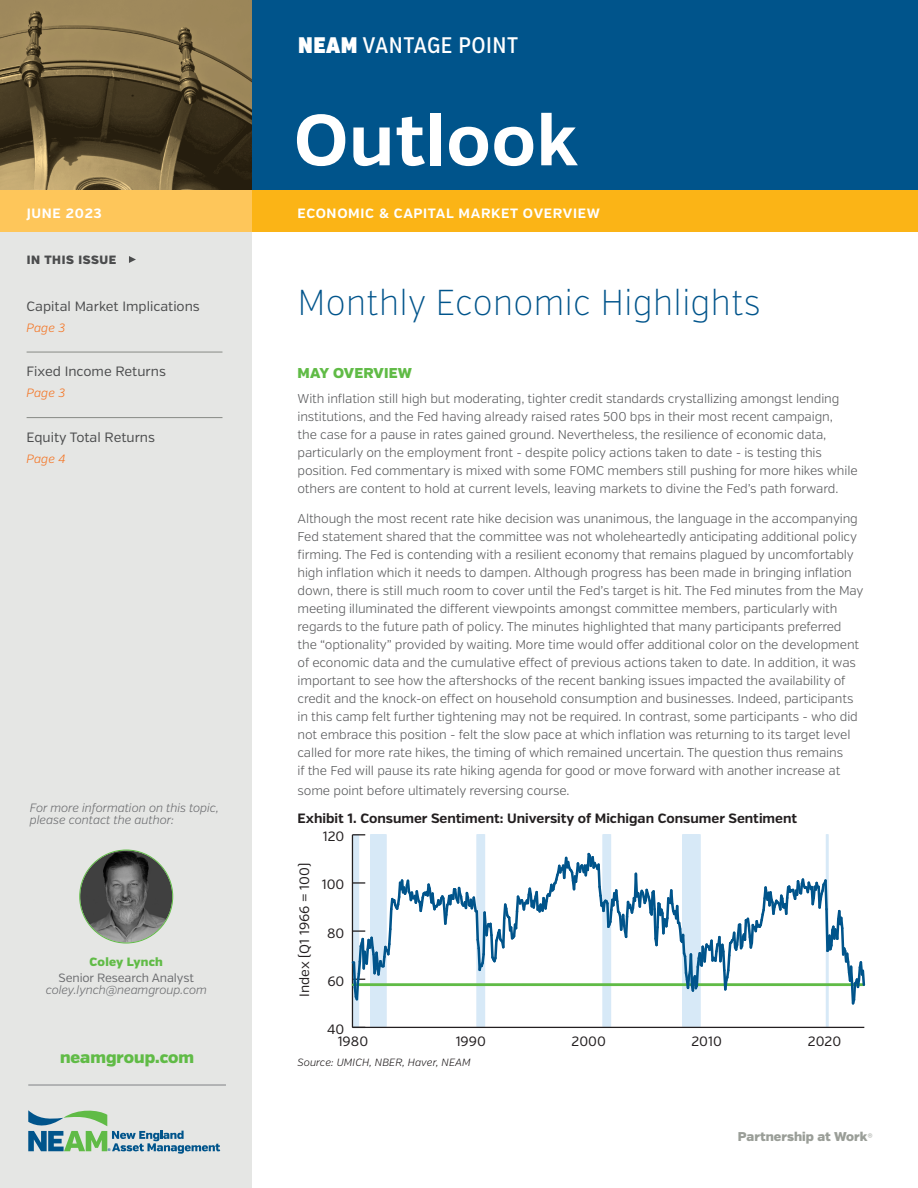
<style>
.page{position:relative;width:918px;height:1188px;background:#fff}
.page>*{position:absolute;margin:0;border:0;box-sizing:border-box;transform-origin:0 0}
.t1{font:700 72px "Verb";letter-spacing:.01em;color:#fff}
.t2{font:200 36px "Verb Cond";letter-spacing:.01em;color:#00548b}
.t3{font:500 22.5px "Verb Ex Cond";letter-spacing:.02em;color:#fff}
.t4{font:900 16.5px "Verb";color:#60bb46}
.sub-head{font:900 14.25px "Verb";letter-spacing:.01em;color:#60bb46}
.chart_title{font:700 13.5px "Verb";color:#231f20}
.side_bar_-_topics{font:13.5px "Verb";color:#4b4c4d}
.t5{font:13.5px "Verb";color:#231f20}
.t6{font:700 13.5px "Verb";letter-spacing:.05em;color:#fff}
.body_text{font:300 12.75px/18px "Verb";letter-spacing:-.01em;color:#57585a}
.t7{font:900 12.75px "Verb";color:#9a9e98}
.side_bar_-_email_add{font:italic 300 12px/12px "Verb";letter-spacing:-.01em;color:#6c6d70}
.side_bar_-_title{font:italic 300 12px/12px "Verb";letter-spacing:-.01em;color:#6c6d70;text-align:center}
.side_bar_-_page{font:italic 300 12px "Verb";color:#f47321}
.t8{font:900 12px "Verb";letter-spacing:.05em;color:#4b4c4d}
.side_bar_-_author{font:900 12px "Verb";letter-spacing:.02em;color:#60bb46}
.chart_source{font:italic 300 10.5px "Verb";color:#231f20}
.t9{font:700 3.75px "Arial";color:#00548b}
.s1{font-weight:400;font-style:normal}
.s2{font-family:"Verb Ex Cond Ultra";font-weight:400}
.s3{font-weight:300;font-size:10.5px}
</style>
<div class="page">
<svg style="left:0;top:0;width:252px;height:190px"></svg>
<div style="left:252px;top:0;width:666px;height:191px;background:#00548b"></div>
<div style="left:0;top:199px;width:252px;height:989px;background:#e5e6e4"></div>
<svg style="left:28px;top:1110px;width:192px;height:44px"></svg>
<hr style="left:28px;top:1085px;width:198px;height:1px;background:#808285">
<svg style="left:129px;top:256px;width:7px;height:7px"></svg>
<div style="left:3px;top:190px;width:915px;height:42px;background:#fbb416"></div>
<div style="left:0;top:190px;width:252px;height:42px;background:#fec65a"></div>
<hr style="left:27px;top:352px;width:195px;height:1px;background:#878b85">
<hr style="left:27px;top:417px;width:195px;height:1px;background:#878b85">
<img style="left:80px;top:850px;width:92px;height:93px;border-radius:46px">
<hr style="left:353px;top:834px;width:2px;height:193px;background:#d7e9f7">
<hr style="left:355px;top:834px;width:2px;height:193px;background:#d7e9f7">
<hr style="left:357px;top:834px;width:1px;height:193px;background:#d7e9f7">
<hr style="left:358px;top:834px;width:1px;height:193px;background:#d7e9f7">
<hr style="left:370px;top:834px;width:1px;height:193px;background:#d7e9f7">
<hr style="left:371px;top:834px;width:1px;height:193px;background:#d7e9f7">
<hr style="left:372px;top:834px;width:1px;height:193px;background:#d7e9f7">
<hr style="left:373px;top:834px;width:1px;height:193px;background:#d7e9f7">
<hr style="left:374px;top:834px;width:1px;height:193px;background:#d7e9f7">
<hr style="left:375px;top:834px;width:1px;height:193px;background:#d7e9f7">
<hr style="left:376px;top:834px;width:1px;height:193px;background:#d7e9f7">
<hr style="left:377px;top:834px;width:1px;height:193px;background:#d7e9f7">
<hr style="left:378px;top:834px;width:1px;height:193px;background:#d7e9f7">
<hr style="left:379px;top:834px;width:1px;height:193px;background:#d7e9f7">
<hr style="left:380px;top:834px;width:1px;height:193px;background:#d7e9f7">
<hr style="left:381px;top:834px;width:1px;height:193px;background:#d7e9f7">
<hr style="left:382px;top:834px;width:1px;height:193px;background:#d7e9f7">
<hr style="left:383px;top:834px;width:1px;height:193px;background:#d7e9f7">
<hr style="left:384px;top:834px;width:2px;height:193px;background:#d7e9f7">
<hr style="left:385px;top:834px;width:2px;height:193px;background:#d7e9f7">
<hr style="left:476px;top:834px;width:2px;height:193px;background:#d7e9f7">
<hr style="left:478px;top:834px;width:2px;height:193px;background:#d7e9f7">
<hr style="left:480px;top:834px;width:2px;height:193px;background:#d7e9f7">
<hr style="left:482px;top:834px;width:1px;height:193px;background:#d7e9f7">
<hr style="left:483px;top:834px;width:1px;height:193px;background:#d7e9f7">
<hr style="left:484px;top:834px;width:1px;height:193px;background:#d7e9f7">
<hr style="left:602px;top:834px;width:2px;height:193px;background:#d7e9f7">
<hr style="left:604px;top:834px;width:2px;height:193px;background:#d7e9f7">
<hr style="left:606px;top:834px;width:2px;height:193px;background:#d7e9f7">
<hr style="left:608px;top:834px;width:1px;height:193px;background:#d7e9f7">
<hr style="left:609px;top:834px;width:1px;height:193px;background:#d7e9f7">
<hr style="left:610px;top:834px;width:1px;height:193px;background:#d7e9f7">
<hr style="left:682px;top:834px;width:1px;height:193px;background:#d7e9f7">
<hr style="left:683px;top:834px;width:1px;height:193px;background:#d7e9f7">
<hr style="left:684px;top:834px;width:1px;height:193px;background:#d7e9f7">
<hr style="left:685px;top:834px;width:1px;height:193px;background:#d7e9f7">
<hr style="left:686px;top:834px;width:1px;height:193px;background:#d7e9f7">
<hr style="left:687px;top:834px;width:1px;height:193px;background:#d7e9f7">
<hr style="left:688px;top:834px;width:1px;height:193px;background:#d7e9f7">
<hr style="left:689px;top:834px;width:1px;height:193px;background:#d7e9f7">
<hr style="left:690px;top:834px;width:1px;height:193px;background:#d7e9f7">
<hr style="left:691px;top:834px;width:1px;height:193px;background:#d7e9f7">
<hr style="left:692px;top:834px;width:1px;height:193px;background:#d7e9f7">
<hr style="left:693px;top:834px;width:1px;height:193px;background:#d7e9f7">
<hr style="left:694px;top:834px;width:1px;height:193px;background:#d7e9f7">
<hr style="left:695px;top:834px;width:1px;height:193px;background:#d7e9f7">
<hr style="left:696px;top:834px;width:1px;height:193px;background:#d7e9f7">
<hr style="left:697px;top:834px;width:1px;height:193px;background:#d7e9f7">
<hr style="left:698px;top:834px;width:1px;height:193px;background:#d7e9f7">
<hr style="left:699px;top:834px;width:2px;height:193px;background:#d7e9f7">
<hr style="left:826px;top:834px;width:2px;height:193px;background:#d7e9f7">
<hr style="left:827px;top:834px;width:2px;height:193px;background:#d7e9f7">
<hr style="left:352px;top:1027px;width:512px;height:1px;background:#231f20">
<hr style="left:352px;top:835px;width:1px;height:192px;background:#231f20">
<svg style="left:352px;top:834px;width:13px;height:1px"></svg>
<svg style="left:351px;top:851px;width:514px;height:155px"></svg>
<p class="t6" style="left:27px;top:205px;width:77px">JUNE 2023</p>
<p class="t8" style="left:27px;top:253px;width:91px">IN THIS ISSUE</p>
<p class="side_bar_-_topics" style="left:27px;top:298px;width:175px">Capital Market Implications</p>
<p class="side_bar_-_page" style="left:27px;top:320px;width:40px">Page 3</p>
<p class="side_bar_-_topics" style="left:27px;top:364px;width:141px">Fixed Income Returns</p>
<p class="side_bar_-_page" style="left:27px;top:386px;width:40px">Page 3</p>
<p class="side_bar_-_topics" style="left:27px;top:429px;width:130px">Equity Total Returns</p>
<p class="side_bar_-_page" style="left:27px;top:452px;width:41px">Page 4</p>
<p class="side_bar_-_email_add" style="left:30px;top:802px;width:191px">For more information on this topic, please contact the author:</p>
<p class="side_bar_-_author" style="left:90px;top:954px;width:75px">Coley Lynch</p>
<p class="side_bar_-_title" style="left:46px;top:972px;width:163px"><span class="s1">Senior Research Analyst </span>coley.lynch@neamgroup.com</p>
<p class="t4" style="left:60px;top:1047px;width:136px">neamgroup.com</p>
<p class="t9" style="left:108px;top:1147px;width:4px">®</p>
<h3 class="t3" style="left:298px;top:32px;width:221px"><span class="s2">NEAM</span> VANTAGE POINT</h3>
<h1 class="t1" style="left:294px;top:96px;width:286px">Outlook</h1>
<p class="t6" style="left:298px;top:205px;width:304px">ECONOMIC &amp; CAPITAL MARKET OVERVIEW</p>
<p class="t2" style="left:298px;top:282px;width:465px">Monthly Economic Highlights</p>
<p class="sub-head" style="left:298px;top:365px;width:116px">MAY OVERVIEW</p>
<p class="body_text" style="left:298px;top:390px;width:562px">With inflation still high but moderating, tighter credit standards crystallizing amongst lending institutions, and the Fed having already raised rates 500 bps in their most recent campaign,<br>the case for a pause in rates gained ground. Nevertheless, the resilience of economic data, particularly on the employment front - despite policy actions taken to date - is testing this position. Fed commentary is mixed with some FOMC members still pushing for more hikes while others are content to hold at current levels, leaving markets to divine the Fed’s path forward.</p>
<p class="body_text" style="left:298px;top:510px;width:567px">Although the most recent rate hike decision was unanimous, the language in the accompanying Fed statement shared that the committee was not wholeheartedly anticipating additional policy firming. The Fed is contending with a resilient economy that remains plagued by uncomfortably high inflation which it needs to dampen. Although progress has been made in bringing inflation down, there is still much room to cover until the Fed’s target is hit. The Fed minutes from the May meeting illuminated the different viewpoints amongst committee members, particularly with regards to the future path of policy. The minutes highlighted that many participants preferred the “optionality” provided by waiting. More time would offer additional color on the development of economic data and the cumulative effect of previous actions taken to date. In addition, it was important to see how the aftershocks of the recent banking issues impacted the availability of credit and the knock-on effect on household consumption and businesses. Indeed, participants in this camp felt further tightening may not be required. In contrast, some participants - who did not embrace this position - felt the slow pace at which inflation was returning to its target level called for more rate hikes, the timing of which remained uncertain. The question thus remains<br>if the Fed will pause its rate hiking agenda for good or move forward with another increase at</p>
<p class="body_text" style="left:298px;top:781px;width:274px">some point before ultimately reversing course.</p>
<p class="chart_title" style="left:298px;top:810px;width:501px">Exhibit 1. Consumer Sentiment: University of Michigan Consumer Sentiment</p>
<p class="t5" style="left:296px;top:997px;width:136px;rotate:-90deg">Index (Q1 1966 = 100)</p>
<p class="t5" style="left:323px;top:829px;width:23px">120</p>
<p class="t5" style="left:322px;top:877px;width:24px">100</p>
<p class="t5" style="left:327px;top:925px;width:19px">80</p>
<p class="t5" style="left:327px;top:973px;width:19px">60</p>
<p class="t5" style="left:327px;top:1021px;width:19px">40</p>
<p class="t5" style="left:338px;top:1034px;width:32px">1980</p>
<p class="t5" style="left:456px;top:1034px;width:32px">1990</p>
<p class="t5" style="left:572px;top:1034px;width:36px">2000</p>
<p class="t5" style="left:691px;top:1034px;width:32px">2010</p>
<p class="t5" style="left:808px;top:1034px;width:35px">2020</p>
<p class="chart_source" style="left:298px;top:1056px;width:175px">Source: UMICH, NBER, Haver, NEAM</p>
<p class="t7" style="left:738px;top:1129px;width:137px">Partnership at Work<span class="s3">®</span></p>
</div>
